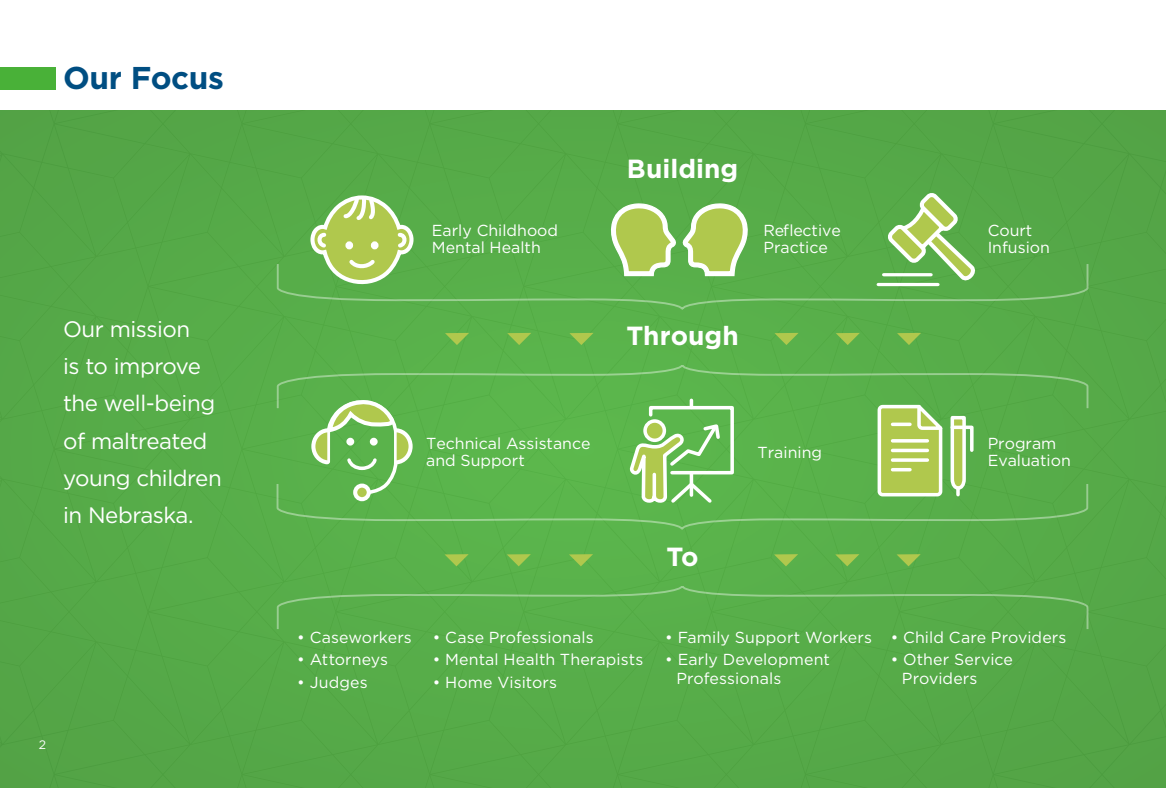
<style>
.page{position:relative;width:1166px;height:788px;background:#fff}
.page>*{position:absolute;margin:0;border:0;box-sizing:border-box;transform-origin:0 0}
.t1{font:700 31.5px "Gotham HTF";letter-spacing:-.01em;color:#004e82}
.t2{font:700 26.25px "Gotham HTF";color:#fff}
.t3{font:22.4px/37.3px "Gotham HTF";letter-spacing:-.02em;color:#fff}
.t4{font:15.92px/16.8px "Gotham HTF";color:#fff}
.t5{font:12.25px "Gotham HTF";color:#fff}
</style>
<div class="page">
<div style="left:0;top:110px;width:583px;height:678px;background:#56aa48"></div>
<div style="left:583px;top:110px;width:583px;height:678px;background:#55aa48"></div>
<svg style="left:308px;top:193px;width:108px;height:71px;background:#a1c86b"></svg>
<svg style="left:277px;top:264px;width:811px;height:46px;background:#5eb04f"></svg>
<svg style="left:276px;top:365px;width:812px;height:164px;background:#67b755"></svg>
<svg style="left:277px;top:586px;width:811px;height:43px;background:#5aaf4c"></svg>
<svg style="left:569px;top:333px;width:24px;height:12px"></svg>
<svg style="left:774px;top:333px;width:24px;height:12px"></svg>
<svg style="left:507px;top:333px;width:24px;height:12px"></svg>
<svg style="left:445px;top:333px;width:24px;height:12px"></svg>
<svg style="left:835px;top:333px;width:25px;height:12px"></svg>
<svg style="left:897px;top:333px;width:24px;height:12px"></svg>
<svg style="left:569px;top:554px;width:24px;height:12px"></svg>
<svg style="left:507px;top:554px;width:24px;height:12px"></svg>
<svg style="left:444px;top:554px;width:24px;height:12px"></svg>
<svg style="left:774px;top:554px;width:24px;height:12px"></svg>
<svg style="left:835px;top:554px;width:24px;height:12px"></svg>
<svg style="left:896px;top:554px;width:24px;height:12px"></svg>
<svg style="left:608px;top:202px;width:142px;height:75px"></svg>
<svg style="left:883px;top:189px;width:93px;height:99px"></svg>
<div style="left:0;top:67px;width:55px;height:22px;background:#49b138"></div>
<h1 class="t1" style="left:63px;top:60px;width:163px">Our Focus</h1>
<h3 class="t3" style="left:63px;top:310px;width:160px">Our mission<br>is to improve the well-being of maltreated young children in Nebraska.</h3>
<p class="t5" style="left:39px;top:737px;width:9px">2</p>
<p class="t4" style="left:432px;top:221px;width:128px">Early Childhood<br>Mental Health</p>
<h2 class="t2" style="left:627px;top:153px;width:113px">Building</h2>
<p class="t4" style="left:763px;top:221px;width:79px">Reflective<br>Practice</p>
<h2 class="t2" style="left:626px;top:320px;width:114px">Through</h2>
<p class="t4" style="left:987px;top:221px;width:64px">Court<br>Infusion</p>
<p class="t4" style="left:426px;top:434px;width:166px">Technical Assistance and Support</p>
<p class="t4" style="left:987px;top:434px;width:85px">Program<br>Evaluation</p>
<p class="t4" style="left:757px;top:444px;width:66px">Training</p>
<h2 class="t2" style="left:666px;top:542px;width:34px">To</h2>
<p class="t4" style="left:297px;top:628px;width:116px">• Caseworkers</p>
<p class="t4" style="left:297px;top:650px;width:92px">• Attorneys</p>
<p class="t4" style="left:297px;top:673px;width:72px">• Judges</p>
<p class="t4" style="left:433px;top:628px;width:162px">• Case Professionals</p>
<p class="t4" style="left:433px;top:650px;width:212px">• Mental Health Therapists</p>
<p class="t4" style="left:433px;top:673px;width:126px">• Home Visitors</p>
<p class="t4" style="left:665px;top:628px;width:208px">• Family Support Workers</p>
<p class="t4" style="left:676px;top:649px;width:155px;line-height:18.7px;text-indent:-11px">• Early Development<br>Professionals</p>
<p class="t4" style="left:890px;top:628px;width:177px">• Child Care Providers</p>
<p class="t4" style="left:902px;top:649px;width:113px;line-height:18.7px;text-indent:-11px">• Other Service<br>Providers</p>
</div>
